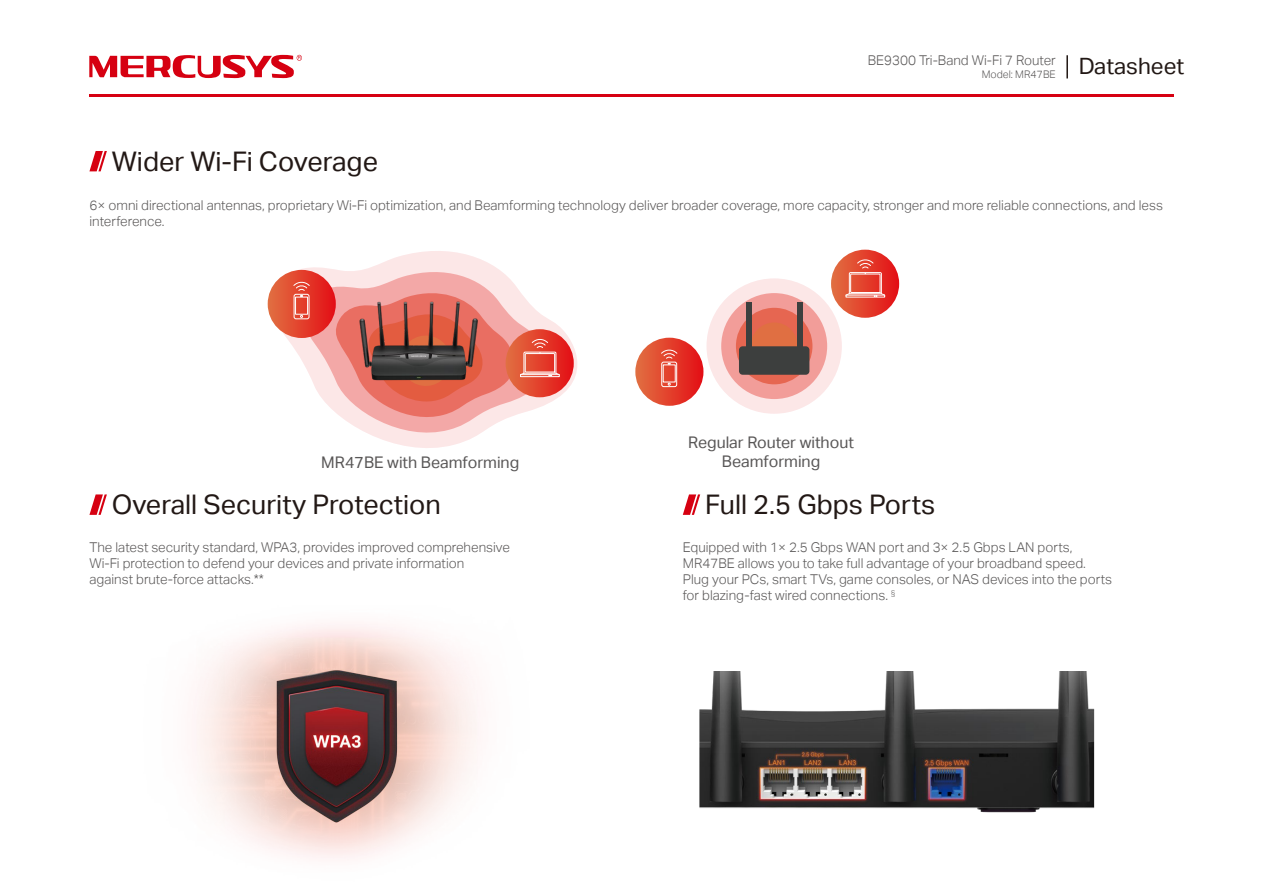
<style>
.page{position:relative;width:1263px;height:893px;background:#fff}
.page>*{position:absolute;margin:0;border:0;box-sizing:border-box;transform-origin:0 0}
.t1{font:27px "TP Link Aktiv Regular";color:#221815}
.t2{font:16.05px/18.8px "TP Link Aktiv Regular";color:#595757;text-align:center}
.t3{font:13.5px/16.2px "TP Link Aktiv Light";color:#595757}
.t4{font:10.5px "TP Link Aktiv Light";color:#595757}
</style>
<div class="page">
<svg style="left:89px;top:55px;width:213px;height:23px"></svg>
<hr style="left:89px;top:94px;width:1085px;height:2px;background:#d60011">
<hr style="left:1066px;top:55px;width:2px;height:23px;background:#221815">
<svg style="left:89px;top:151px;width:18px;height:20px"></svg>
<svg style="left:89px;top:494px;width:18px;height:21px"></svg>
<svg style="left:683px;top:494px;width:17px;height:21px"></svg>
<img style="left:699px;top:671px;width:396px;height:142px">
<img style="left:196px;top:624px;width:282px;height:235px">
<svg style="left:271px;top:251px;width:306px;height:197px"></svg>
<svg style="left:506px;top:329px;width:68px;height:68px"></svg>
<svg style="left:268px;top:270px;width:68px;height:68px"></svg>
<svg style="left:293px;top:272px;width:267px;height:161px"></svg>
<div style="left:706px;top:278px;width:136px;height:136px;background:#fce7e7;border-radius:50%"></div>
<div style="left:721px;top:293px;width:106px;height:106px;background:#f29d99;border-radius:50%"></div>
<div style="left:736px;top:308px;width:76px;height:76px;background:#e66651;border-radius:50%"></div>
<div style="left:751px;top:322px;width:47px;height:48px;background:#e06f42;border-radius:50%"></div>
<div style="left:739px;top:346px;width:70px;height:29px;background:#3d3f3e;border-radius:4px"></div>
<div style="left:747px;top:302px;width:5px;height:48px;background:#3d3f3e"></div>
<div style="left:797px;top:302px;width:5px;height:48px;background:#3d3f3e"></div>
<svg style="left:831px;top:250px;width:68px;height:68px;background:#e2422e"></svg>
<svg style="left:845px;top:259px;width:40px;height:39px;background:#e86756"></svg>
<svg style="left:635px;top:338px;width:68px;height:68px;background:#e34531"></svg>
<div style="left:661px;top:362px;width:16px;height:25px;border:1px solid #fff;border-radius:2px"></div>
<svg style="left:661px;top:349px;width:17px;height:15px"></svg>
<img style="left:332px;top:261px;width:174px;height:137px">
<h1 class="t1" style="left:112px;top:146px;width:268px">Wider Wi-Fi Coverage</h1>
<p class="t3" style="left:868px;top:52px;width:190px">BE9300 Tri-Band Wi-Fi 7 Router</p>
<p class="t4" style="left:982px;top:68px;width:204px">Model: MR47BE <sup>Datasheet</sup></p>
<p class="t3" style="left:89px;top:197px;width:1075px">6× omni directional antennas, proprietary Wi-Fi optimization, and Beamforming technology deliver broader coverage, more capacity, stronger and more reliable connections, and less interference.</p>
<p class="t2" style="left:321px;top:453px;width:199px">MR47BE with Beamforming</p>
<h1 class="t1" style="left:112px;top:489px;width:331px">Overall Security Protection</h1>
<p class="t3" style="left:89px;top:539px;width:422px">The latest security standard, WPA3, provides improved comprehensive<br>Wi-Fi protection to defend your devices and private information against brute-force attacks.**</p>
<p class="t2" style="left:688px;top:433px;width:167px">Regular Router without<br>Beamforming</p>
<h1 class="t1" style="left:705px;top:489px;width:232px">Full 2.5 Gbps Ports</h1>
<p class="t3" style="left:683px;top:539px;width:431px">Equipped with 1× 2.5 Gbps WAN port and 3× 2.5 Gbps LAN ports, MR47BE allows you to take full advantage of your broadband speed.<br>Plug your PCs, smart TVs, game consoles, or NAS devices into the ports for blazing-fast wired connections. <sup>§</sup></p>
</div>
